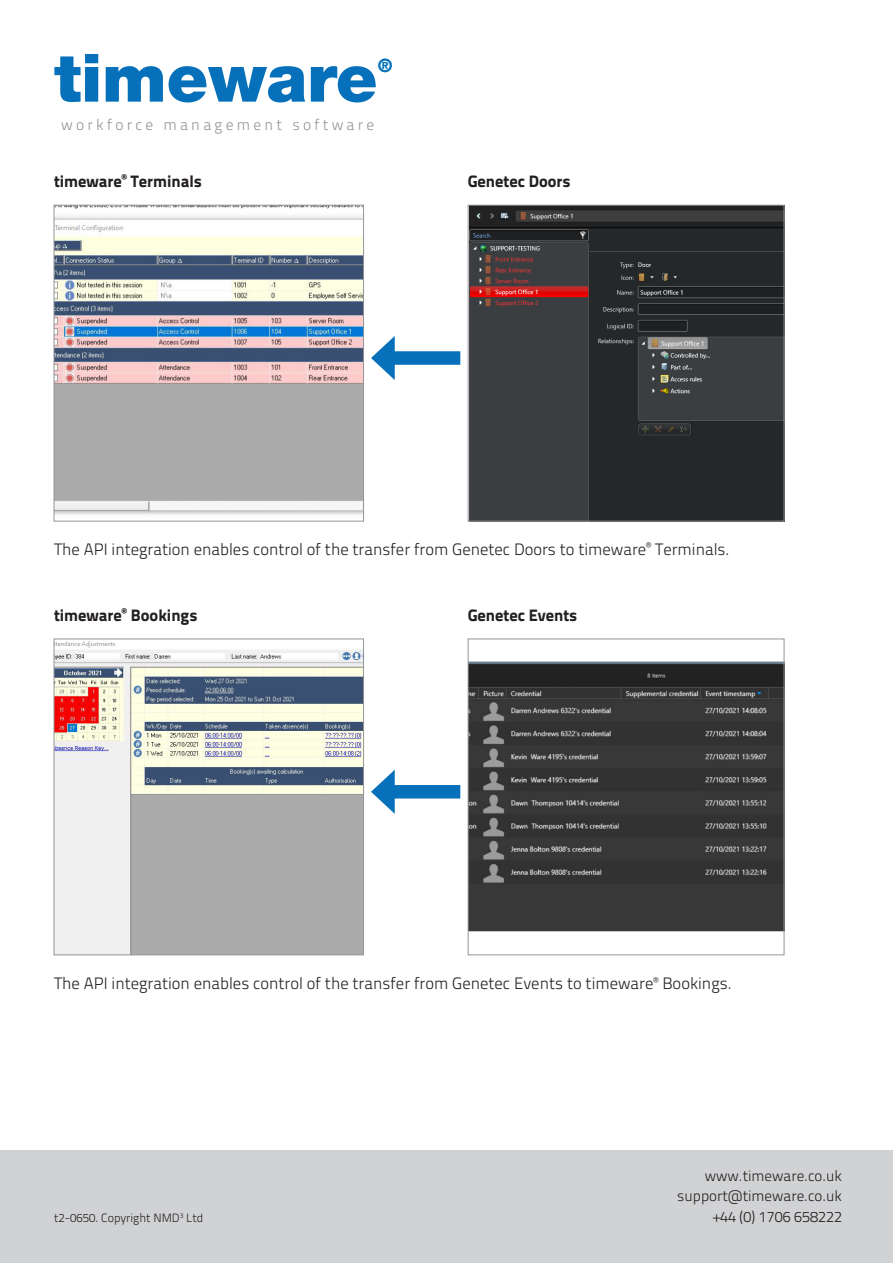
<style>
.page{position:relative;width:893px;height:1263px;background:#fff}
.page>*{position:absolute;margin:0;border:0;box-sizing:border-box;transform-origin:0 0}
.t1{font:900 66.75px "Helvetica Neue LT Std";color:#0671ba}
.t2{font:900 18.45px "Helvetica Neue LT Std";color:#0671ba}
.t3{font:16.5px "Titillium Text 22 L 250 wt";color:#231f20}
.t4{font:16.5px "Titillium Text 22 L 999 wt";color:#231f20}
.t5{font:15.45px "Titillium Text 22 L 250 wt";letter-spacing:.21em;color:#939598}
.t6{font:15px "Titillium Text 22 L 250 wt";color:#231f20}
.t7{font:12px "Titillium Text 22 L 250 wt";color:#231f20}
</style>
<div class="page">
<div style="left:0;top:1150px;width:893px;height:113px;background:#d1d2d4"></div>
<img style="left:56px;top:207px;width:306px;height:308px">
<div style="left:54px;top:205px;width:310px;height:316px;border:1px solid #939598"></div>
<img style="left:56px;top:641px;width:306px;height:312px">
<div style="left:54px;top:638px;width:310px;height:317px;border:1px solid #939598"></div>
<img style="left:470px;top:207px;width:312px;height:312px">
<div style="left:468px;top:205px;width:316px;height:316px;border:1px solid #939598"></div>
<img style="left:470px;top:661px;width:312px;height:271px">
<div style="left:468px;top:638px;width:316px;height:317px;border:1px solid #939598"></div>
<div style="left:385px;top:351px;width:75px;height:14px;background:#0671ba"></div>
<svg style="left:371px;top:336px;width:24px;height:44px"></svg>
<div style="left:385px;top:785px;width:75px;height:13px;background:#0671ba"></div>
<svg style="left:371px;top:770px;width:24px;height:44px"></svg>
<p class="t1" style="left:54px;top:38px;width:325px">timeware</p>
<p class="t2" style="left:378px;top:54px;width:16px">®</p>
<p class="t5" style="left:61px;top:113px;width:315px">workforce management software</p>
<p class="t4" style="left:54px;top:168px;width:150px">timeware<sup>®</sup> Terminals</p>
<p class="t4" style="left:468px;top:168px;width:104px">Genetec Doors</p>
<p class="t3" style="left:54px;top:537px;width:677px">The API integration enables control of the transfer from Genetec Doors to timeware<sup>®</sup> Terminals.</p>
<p class="t4" style="left:54px;top:602px;width:145px">timeware<sup>®</sup> Bookings</p>
<p class="t4" style="left:468px;top:602px;width:111px">Genetec Events</p>
<p class="t3" style="left:54px;top:971px;width:679px">The API integration enables control of the transfer from Genetec Events to timeware<sup>®</sup> Bookings.</p>
<p class="t7" style="left:54px;top:1209px;width:151px">t2-0650. Copyright NMD<sup>3</sup> Ltd</p>
<p class="t6" style="left:705px;top:1164px;width:139px">www.timeware.co.uk</p>
<p class="t6" style="left:677px;top:1185px;width:166px">support@timeware.co.uk</p>
<p class="t6" style="left:714px;top:1205px;width:130px">+44 (0) 1706 658222</p>
</div>
